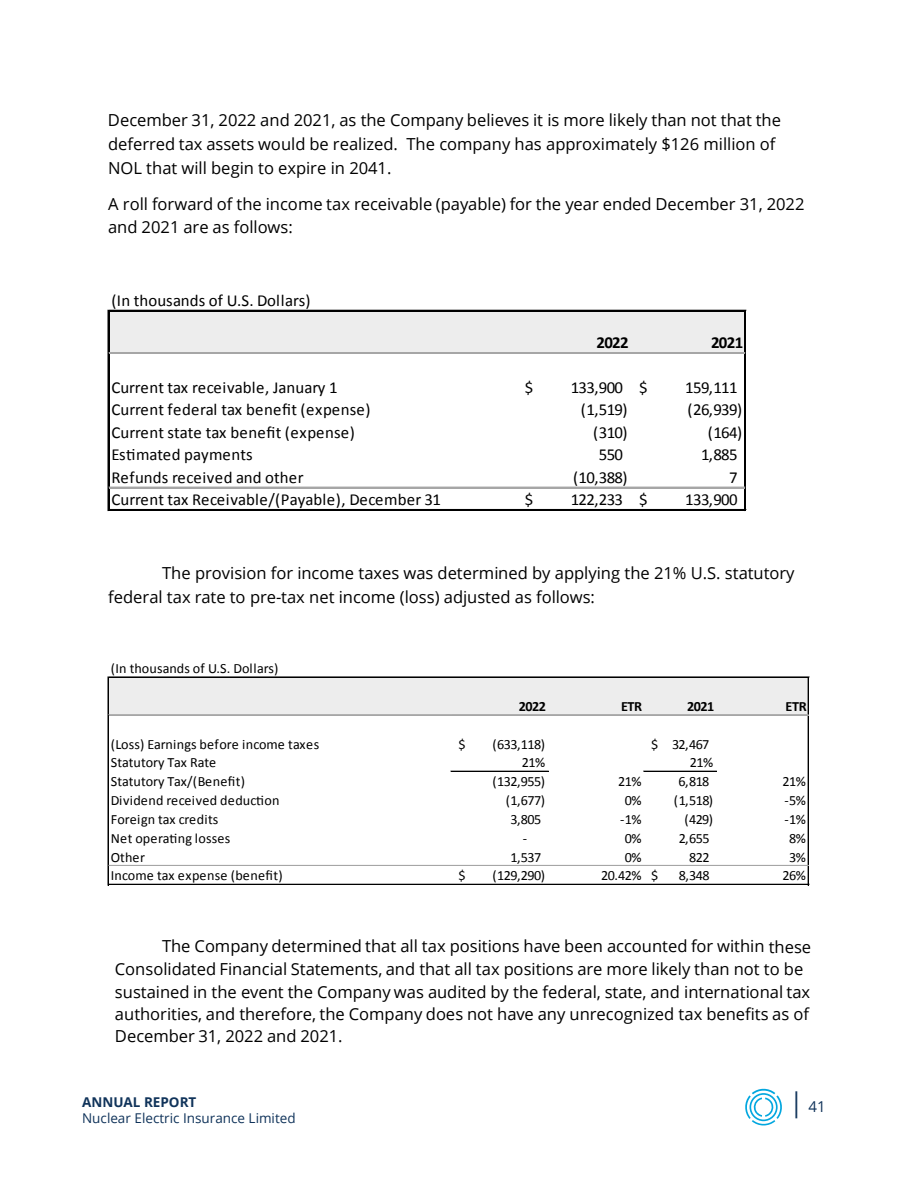
<style>
.page{position:relative;width:918px;height:1188px;background:#fff}
.page>*{position:absolute;margin:0;border:0;box-sizing:border-box;transform-origin:0 0}
.t1{font:16.8px "Calibri";letter-spacing:.005em;color:#000}
.t2{font:700 16.8px "Calibri";letter-spacing:-.04em;color:#000}
.t3{font:16.5px/22.5px "Open Sans";color:#000}
.t4{font:15px "Open Sans";color:#10335a}
.t5{font:14.1px "Calibri";color:#000}
.t6{font:700 14.1px "Calibri";letter-spacing:-.04em;color:#000}
.t7{font:13.5px "Open Sans";color:#10335a}
.t8{font:700 13.5px "Open Sans";color:#10335a}
.s1{font-size:27px}
</style>
<div class="page">
<div style="left:109px;top:310px;width:637px;height:44px;background:#ededed"></div>
<hr style="left:108px;top:310px;width:1px;height:201px;background:#000">
<hr style="left:744px;top:311px;width:1px;height:200px;background:#000">
<hr style="left:745px;top:311px;width:1px;height:200px;background:#000">
<hr style="left:109px;top:310px;width:637px;height:1px;background:#000">
<hr style="left:109px;top:352px;width:636px;height:1px;background:#a6a6a6">
<hr style="left:109px;top:353px;width:636px;height:1px;background:#a6a6a6">
<hr style="left:109px;top:487px;width:636px;height:1px;background:#a6a6a6">
<hr style="left:109px;top:509px;width:637px;height:2px;background:#000">
<div style="left:109px;top:677px;width:700px;height:39px;background:#ededed"></div>
<hr style="left:451px;top:771px;width:97px;height:1px;background:#000">
<hr style="left:108px;top:677px;width:1px;height:208px;background:#000">
<hr style="left:808px;top:678px;width:1px;height:207px;background:#000">
<hr style="left:109px;top:677px;width:700px;height:1px;background:#000">
<hr style="left:109px;top:714px;width:699px;height:1px;background:#a6a6a6">
<hr style="left:109px;top:715px;width:699px;height:1px;background:#a6a6a6">
<hr style="left:644px;top:771px;width:72px;height:1px;background:#000">
<hr style="left:109px;top:865px;width:699px;height:1px;background:#a6a6a6">
<hr style="left:109px;top:884px;width:700px;height:1px;background:#000">
<svg style="left:745px;top:1089px;width:37px;height:36px"></svg>
<p class="t3" style="left:108px;top:107px;width:675px;line-height:24.2px">December 31, 2022 and 2021, as the Company believes it is more likely than not that the deferred tax assets would be realized. The company has approximately $126 million of<br>NOL that will begin to expire in 2041.</p>
<p class="t3" style="left:108px;top:193px;width:698px">A roll forward of the income tax receivable (payable) for the year ended December 31, 2022 and 2021 are as follows:</p>
<p class="t1" style="left:111px;top:288px;width:201px">(In thousands of U.S. Dollars)</p>
<p class="t2" style="left:597px;top:331px;width:34px">2022</p>
<p class="t2" style="left:711px;top:331px;width:34px">2021</p>
<p class="t1" style="left:111px;top:376px;width:228px">Current tax receivable, January 1</p>
<p class="t1" style="left:525px;top:376px;width:10px">$</p>
<p class="t1" style="left:571px;top:376px;width:79px">133,900 $</p>
<p class="t1" style="left:685px;top:376px;width:54px">159,111</p>
<p class="t1" style="left:111px;top:398px;width:261px">Current federal tax benefit (expense)</p>
<p class="t1" style="left:581px;top:398px;width:48px">(1,519)</p>
<p class="t1" style="left:688px;top:398px;width:56px">(26,939)</p>
<p class="t1" style="left:111px;top:421px;width:245px">Current state tax benefit (expense)</p>
<p class="t1" style="left:593px;top:421px;width:36px">(310)</p>
<p class="t1" style="left:708px;top:421px;width:36px">(164)</p>
<p class="t1" style="left:111px;top:443px;width:143px">Estimated payments</p>
<p class="t1" style="left:599px;top:443px;width:26px">550</p>
<p class="t1" style="left:701px;top:443px;width:38px">1,885</p>
<p class="t1" style="left:111px;top:465px;width:194px">Refunds received and other</p>
<p class="t1" style="left:573px;top:465px;width:56px">(10,388)</p>
<p class="t1" style="left:729px;top:465px;width:10px">7</p>
<p class="t1" style="left:111px;top:488px;width:331px">Current tax Receivable/(Payable), December 31</p>
<p class="t1" style="left:525px;top:488px;width:10px">$</p>
<p class="t1" style="left:571px;top:488px;width:79px">122,233 $</p>
<p class="t1" style="left:685px;top:488px;width:54px">133,900</p>
<p class="t3" style="left:108px;top:561px;width:688px;line-height:24.2px;text-indent:54px">The provision for income taxes was determined by applying the 21% U.S. statutory federal tax rate to pre-tax net income (loss) adjusted as follows:</p>
<p class="t5" style="left:111px;top:659px;width:169px">(In thousands of U.S. Dollars)</p>
<p class="t6" style="left:519px;top:696px;width:29px">2022</p>
<p class="t6" style="left:687px;top:696px;width:29px">2021</p>
<p class="t6" style="left:621px;top:696px;width:23px">ETR</p>
<p class="t6" style="left:785px;top:696px;width:23px">ETR</p>
<p class="t5" style="left:111px;top:734px;width:210px">(Loss) Earnings before income taxes</p>
<p class="t5" style="left:458px;top:734px;width:9px">$</p>
<p class="t5" style="left:493px;top:734px;width:54px">(633,118)</p>
<p class="t5" style="left:651px;top:734px;width:60px">$ 32,467</p>
<p class="t5" style="left:111px;top:753px;width:107px">Statutory Tax Rate</p>
<p class="t5" style="left:522px;top:753px;width:25px">21%</p>
<p class="t5" style="left:690px;top:753px;width:25px">21%</p>
<p class="t5" style="left:111px;top:772px;width:136px">Statutory Tax/(Benefit)</p>
<p class="t5" style="left:492px;top:772px;width:54px">(132,955)</p>
<p class="t5" style="left:618px;top:772px;width:25px">21%</p>
<p class="t5" style="left:679px;top:772px;width:32px">6,818</p>
<p class="t5" style="left:783px;top:772px;width:25px">21%</p>
<p class="t5" style="left:111px;top:791px;width:170px">Dividend received deduction</p>
<p class="t5" style="left:506px;top:791px;width:41px">(1,677)</p>
<p class="t5" style="left:625px;top:791px;width:18px">0%</p>
<p class="t5" style="left:674px;top:791px;width:41px">(1,518)</p>
<p class="t5" style="left:785px;top:791px;width:23px">-5%</p>
<p class="t5" style="left:111px;top:809px;width:109px">Foreign tax credits</p>
<p class="t5" style="left:510px;top:809px;width:32px">3,805</p>
<p class="t5" style="left:620px;top:809px;width:23px">-1%</p>
<p class="t5" style="left:684px;top:809px;width:30px">(429)</p>
<p class="t5" style="left:785px;top:809px;width:23px">-1%</p>
<p class="t5" style="left:111px;top:828px;width:121px">Net operating losses</p>
<p class="t5" style="left:523px;top:828px;width:6px">-</p>
<p class="t5" style="left:625px;top:828px;width:18px">0%</p>
<p class="t5" style="left:679px;top:828px;width:32px">2,655</p>
<p class="t5" style="left:789px;top:828px;width:18px">8%</p>
<p class="t5" style="left:111px;top:847px;width:36px">Other</p>
<p class="t5" style="left:511px;top:847px;width:32px">1,537</p>
<p class="t5" style="left:625px;top:847px;width:18px">0%</p>
<p class="t5" style="left:689px;top:847px;width:22px">822</p>
<p class="t5" style="left:789px;top:847px;width:18px">3%</p>
<p class="t5" style="left:111px;top:866px;width:173px">Income tax expense (benefit)</p>
<p class="t5" style="left:459px;top:866px;width:9px">$</p>
<p class="t5" style="left:493px;top:866px;width:54px">(129,290)</p>
<p class="t5" style="left:601px;top:866px;width:59px">20.42% $</p>
<p class="t5" style="left:679px;top:866px;width:32px">8,348</p>
<p class="t5" style="left:783px;top:866px;width:25px">26%</p>
<p class="t3" style="left:115px;top:935px;width:698px;text-indent:47px">The Company determined that all tax positions have been accounted for within these Consolidated Financial Statements, and that all tax positions are more likely than not to be sustained in the event the Company was audited by the federal, state, and international tax authorities, and therefore, the Company does not have any unrecognized tax benefits as of December 31, 2022 and 2021.</p>
<p class="t8" style="left:82px;top:1092px;width:116px">ANNUAL REPORT</p>
<p class="t7" style="left:82px;top:1109px;width:215px">Nuclear Electric Insurance Limited</p>
<p class="t4" style="left:790px;top:1097px;width:38px"><span class="s1">|</span> 41</p>
</div>
